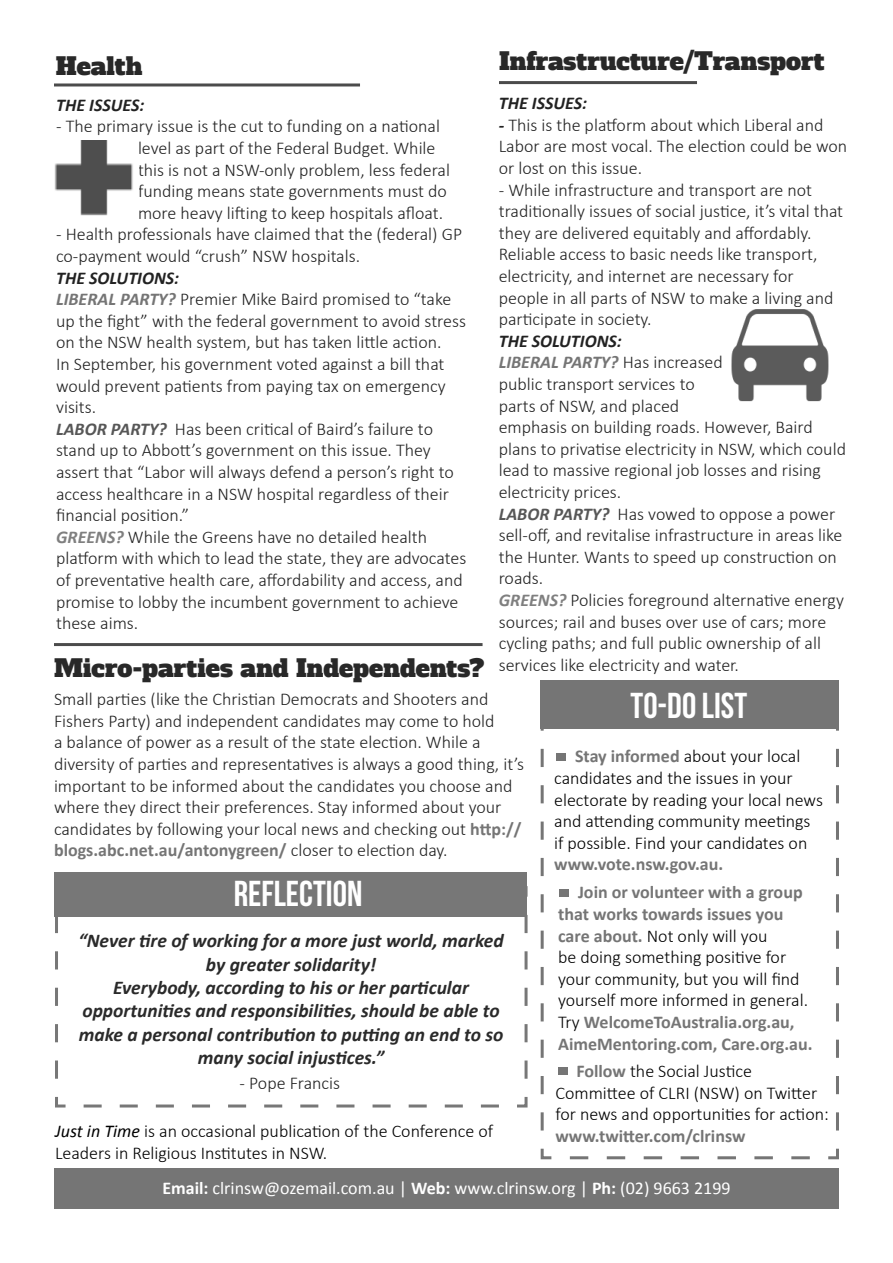
<style>
.page{position:relative;width:893px;height:1263px;background:#fff}
.page>*{position:absolute;margin:0;border:0;box-sizing:border-box;transform-origin:0 0}
.t1{font:36px "Bebas Neue";color:#fff}
.t2{font:24px "Alfa Slab One";letter-spacing:.005em;color:#282828}
.t3{font:italic 700 19.5px/23.4px "Calibri";color:#2a2a2a;text-align:center}
.t4{font:300 18px/21.6px "Calibri";color:#222}
.t5{font:300 18px/21.6px "Calibri";color:#000}
.t6{font:700 18px/21.6px "Calibri";color:#757575}
.t7{font:18px "Calibri";color:#fff}
.t8{font:italic 700 18px "Calibri";color:#222}
.s1{font-weight:700;font-style:italic}
.s2{font-weight:700;font-style:italic;color:#757575}
.s3{font-weight:700;font-style:italic;color:#575757}
.s4{font-weight:700;font-style:italic;color:#7f7f7f}
.s5{font-weight:700;color:#757575}
.s6{font-weight:300;color:#000}
.s7{font-weight:400;font-style:italic}
.s8{font-weight:700}
</style>
<div class="page">
<div style="left:54px;top:1168px;width:785px;height:41px;background:#757575"></div>
<svg style="left:540px;top:729px;width:299px;height:431px"></svg>
<div style="left:540px;top:681px;width:299px;height:48px;background:#757575"></div>
<div style="left:54px;top:872px;width:472px;height:45px;background:#777"></div>
<svg style="left:55px;top:884px;width:473px;height:224px"></svg>
<div style="left:557px;top:753px;width:9px;height:7px;background:#757575"></div>
<div style="left:558px;top:1068px;width:9px;height:7px;background:#757575"></div>
<div style="left:560px;top:889px;width:9px;height:7px;background:#757575"></div>
<hr style="left:499px;top:81px;width:198px;height:3px;background:#4b4b4b">
<hr style="left:54px;top:83px;width:306px;height:3px;background:#4b4b4b">
<img style="left:731px;top:309px;width:98px;height:93px">
<img style="left:54px;top:140px;width:79px;height:76px">
<hr style="left:54px;top:643px;width:429px;height:3px;background:#4b4b4b">
<p class="t2" style="left:56px;top:50px;width:88px">Health</p>
<p class="t8" style="left:56px;top:93px;width:90px">THE ISSUES:</p>
<p class="t4" style="left:138px;top:115px;width:313px;text-indent:-82px">- The primary issue is the cut to funding on a national level as part of the Federal Budget. While this is not a NSW-only problem, less federal funding means state governments must do more heavy lifting to keep hospitals afloat.</p>
<p class="t4" style="left:56px;top:223px;width:408px">- Health professionals have claimed that the (federal) GP co-payment would “crush” NSW hospitals.<br><span class="s1">THE SOLUTIONS:</span></p>
<p class="t4" style="left:56px;top:287px;width:411px"><span class="s2">LIBERAL PARTY?</span> Premier Mike Baird promised to “take up the fight” with the federal government to avoid stress on the NSW health system, but has taken little action.<br>In September, his government voted against a bill that would prevent patients from paying tax on emergency visits.</p>
<p class="t4" style="left:56px;top:417px;width:399px"><span class="s3">LABOR PARTY?</span> Has been critical of Baird’s failure to stand up to Abbott’s government on this issue. They assert that “Labor will always defend a person’s right to access healthcare in a NSW hospital regardless of their financial position.”</p>
<p class="t4" style="left:56px;top:525px;width:412px"><span class="s4">GREENS?</span> While the Greens have no detailed health platform with which to lead the state, they are advocates of preventative health care, affordability and access, and promise to lobby the incumbent government to achieve these aims.</p>
<p class="t2" style="left:54px;top:653px;width:432px">Micro-parties and Independents?</p>
<p class="t2" style="left:499px;top:45px;width:327px">Infrastructure/Transport</p>
<p class="t8" style="left:499px;top:92px;width:90px">THE ISSUES:</p>
<p class="t4" style="left:499px;top:113px;width:350px"><span class="s1">-</span> This is the platform about which Liberal and<br>Labor are most vocal. The election could be won or lost on this issue.</p>
<p class="t4" style="left:499px;top:178px;width:346px">- While infrastructure and transport are not traditionally issues of social justice, it’s vital that they are delivered equitably and affordably.<br>Reliable access to basic needs like transport, electricity, and internet are necessary for people in all parts of NSW to make a living and participate in society.</p>
<p class="t4" style="left:499px;top:329px;width:349px"><span class="s1">THE SOLUTIONS:<br></span><span class="s2">LIBERAL PARTY?</span> Has increased<br>public transport services to<br>parts of NSW, and placed<br>emphasis on building roads. However, Baird plans to privatise electricity in NSW, which could lead to massive regional job losses and rising electricity prices.</p>
<p class="t4" style="left:499px;top:502px;width:345px"><span class="s3">LABOR PARTY?</span> Has vowed to oppose a power sell-off, and revitalise infrastructure in areas like the Hunter. Wants to speed up construction on roads.</p>
<p class="t4" style="left:499px;top:588px;width:347px"><span class="s4">GREENS?</span> Policies foreground alternative energy sources; rail and buses over use of cars; more cycling paths; and full public ownership of all services like electricity and water.</p>
<p class="t4" style="left:54px;top:687px;width:472px">Small parties (like the Christian Democrats and Shooters and Fishers Party) and independent candidates may come to hold<br>a balance of power as a result of the state election. While a diversity of parties and representatives is always a good thing, it’s important to be informed about the candidates you choose and where they direct their preferences. Stay informed about your candidates by following your local news and checking out <span class="s5">http:// blogs.abc.net.au/antonygreen/</span> closer to election day.</p>
<p class="t1" style="left:630px;top:685px;width:118px">TO-DO LIST</p>
<p class="t5" style="left:554px;top:745px;width:270px;text-indent:21px"><span class="s5">Stay informed</span> about your local candidates and the issues in your electorate by reading your local news and attending community meetings if possible. Find your candidates on <span class="s5">www.vote.nsw.gov.au.</span></p>
<p class="t1" style="left:234px;top:873px;width:130px">REFLECTION</p>
<p class="t6" style="left:558px;top:882px;width:256px;text-indent:20px">Join or volunteer with a group that works towards issues you care about. <span class="s6">Not only will you<br>be doing something positive for your community, but you will find yourself more informed in general.<br>Try</span> WelcomeToAustralia.org.au,<br>AimeMentoring.com, Care.org.au.</p>
<p class="t3" style="left:78px;top:929px;width:427px">“Never tire of working for a more just world, marked by greater solidarity!<br>Everybody, according to his or her particular opportunities and responsibilities, should be able to make a personal contribution to putting an end to so many social injustices.”</p>
<p class="t4" style="left:240px;top:1071px;width:102px">- Pope Francis</p>
<p class="t5" style="left:555px;top:1059px;width:275px;text-indent:21px"><span class="s5">Follow</span> the Social Justice<br>Committee of CLRI (NSW) on Twitter for news and opportunities for action:</p>
<p class="t6" style="left:555px;top:1125px;width:192px">www.twitter.com/clrinsw</p>
<p class="t5" style="left:55px;top:1120px;width:440px"><span class="s7">Just in Time</span> is an occasional publication of the Conference of<br>Leaders in Religious Institutes in NSW.</p>
<p class="t7" style="left:162px;top:1177px;width:570px"><span class="s8">Email:</span> clrinsw@ozemail.com.au | <span class="s8">Web:</span> www.clrinsw.org | <span class="s8">Ph:</span> (02) 9663 2199</p>
</div>
